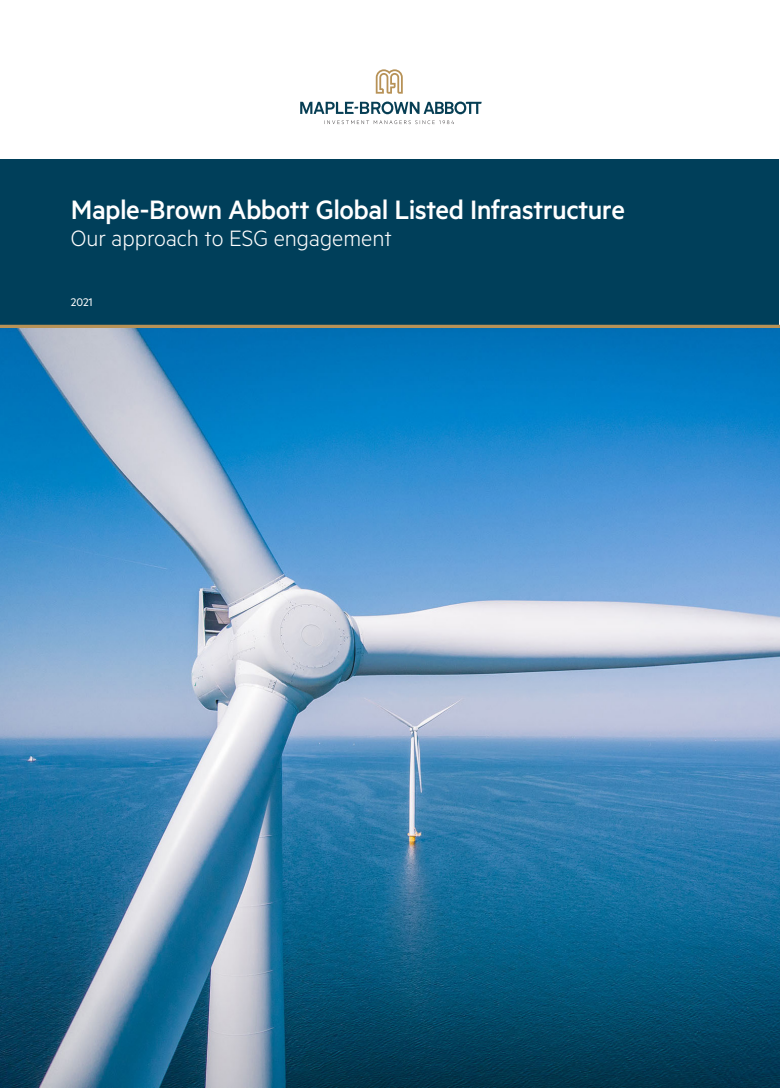
<style>
.page{position:relative;width:780px;height:1088px;background:#fff}
.page>*{position:absolute;margin:0;border:0;box-sizing:border-box;transform-origin:0 0}
.White_title_heading{font:500 30px "Metric";letter-spacing:-.02em;color:#fff}
.White_subtitle{font:300 25px "Metric";color:#fff}
.Author{font:12.5px "Metric";color:#fff}
</style>
<div class="page">
<div style="left:0;top:159px;width:778px;height:169px;background:#003f5a"></div>
<hr style="left:0;top:325px;width:780px;height:3px;background:#b79257">
<svg style="left:300px;top:102px;width:181px;height:12px"></svg>
<svg style="left:324px;top:120px;width:130px;height:4px"></svg>
<svg style="left:376px;top:69px;width:27px;height:25px"></svg>
<img style="left:0;top:328px;width:780px;height:760px">
<p class="White_title_heading" style="left:71px;top:192px;width:555px">Maple-Brown Abbott Global Listed Infrastructure</p>
<p class="White_subtitle" style="left:71px;top:224px;width:322px">Our approach to ESG engagement</p>
<p class="Author" style="left:71px;top:295px;width:23px">2021</p>
</div>
